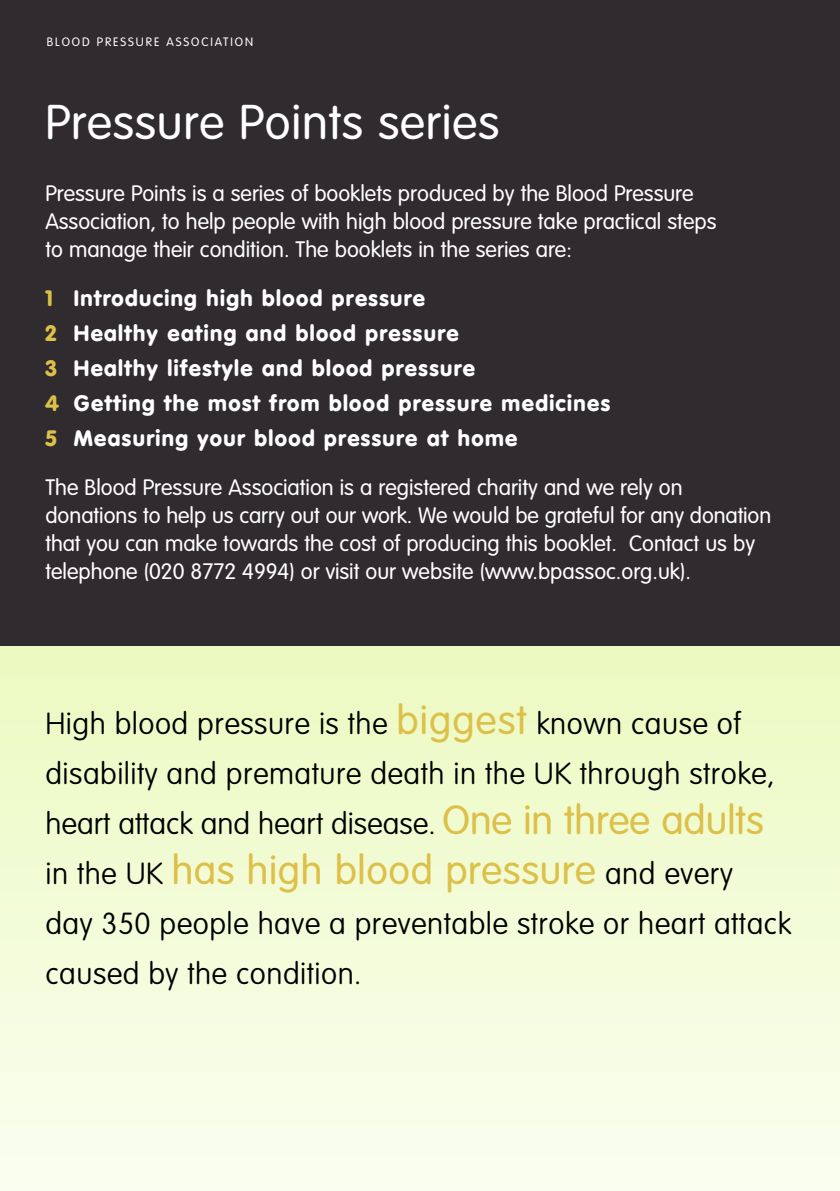
<style>
.page{position:relative;width:840px;height:1191px;background:#fff}
.page>*{position:absolute;margin:0;border:0;box-sizing:border-box;transform-origin:0 0}
.t1{font:300 48px "VAG Rounded Std";letter-spacing:.015em;color:#fff}
.t2{font:300 40px "VAG Rounded Std";letter-spacing:.015em;color:#ddc049}
.t3{font:100 30px/50px "VAG Rounded Std";letter-spacing:.015em;color:#000}
.t4{font:300 22px/28px "VAG Rounded Std";color:#fff}
.t5{font:900 22px/35px "VAG Rounded Std";letter-spacing:.065em;color:#fff}
.t6{font:300 12px "VAG Rounded Std";letter-spacing:.16em;color:#fff}
.s1{color:#ddc049}
.s2{font-weight:300;font-size:40px;color:#ddc049}
.s3{font-weight:100;font-size:30px;color:#000}
</style>
<div class="page">
<div style="left:0;top:0;width:839px;height:646px;background:#302b2f"></div>
<div style="left:0;top:646px;width:839px;height:545px;background:linear-gradient(to bottom,#ebfac0,#fafef0)"></div>
<p class="t6" style="left:47px;top:37px;width:207px">BLOOD PRESSURE ASSOCIATION</p>
<h1 class="t1" style="left:45px;top:102px;width:455px">Pressure Points series</h1>
<p class="t4" style="left:45px;top:181px;width:672px">Pressure Points is a series of booklets produced by the Blood Pressure<br>Association, to help people with high blood pressure take practical steps to manage their condition. The booklets in the series are:</p>
<p class="t5" style="left:45px;top:282px;width:566px"><span class="s1">1</span> Introducing high blood pressure<br><span class="s1">2</span> Healthy eating and blood pressure<br><span class="s1">3</span> Healthy lifestyle and blood pressure<br><span class="s1">4</span> Getting the most from blood pressure medicines <span class="s1">5</span> Measuring your blood pressure at home</p>
<p class="t4" style="left:45px;top:475px;width:727px">The Blood Pressure Association is a registered charity and we rely on donations to help us carry out our work. We would be grateful for any donation that you can make towards the cost of producing this booklet. Contact us by telephone (020 8772 4994) or visit our website (www.bpassoc.org.uk).</p>
<h3 class="t3" style="left:45px;top:700px;width:730px">High blood pressure is the <span class="s2">biggest</span> known cause of disability and premature death in the UK through stroke, heart attack and heart disease. <span class="s2">One in three adults</span></h3>
<h2 class="t2" style="left:45px;top:853px;width:688px"><span class="s3">in the UK</span> has high blood pressure <span class="s3">and every</span></h2>
<h3 class="t3" style="left:45px;top:900px;width:746px">day 350 people have a preventable stroke or heart attack caused by the condition.</h3>
</div>
